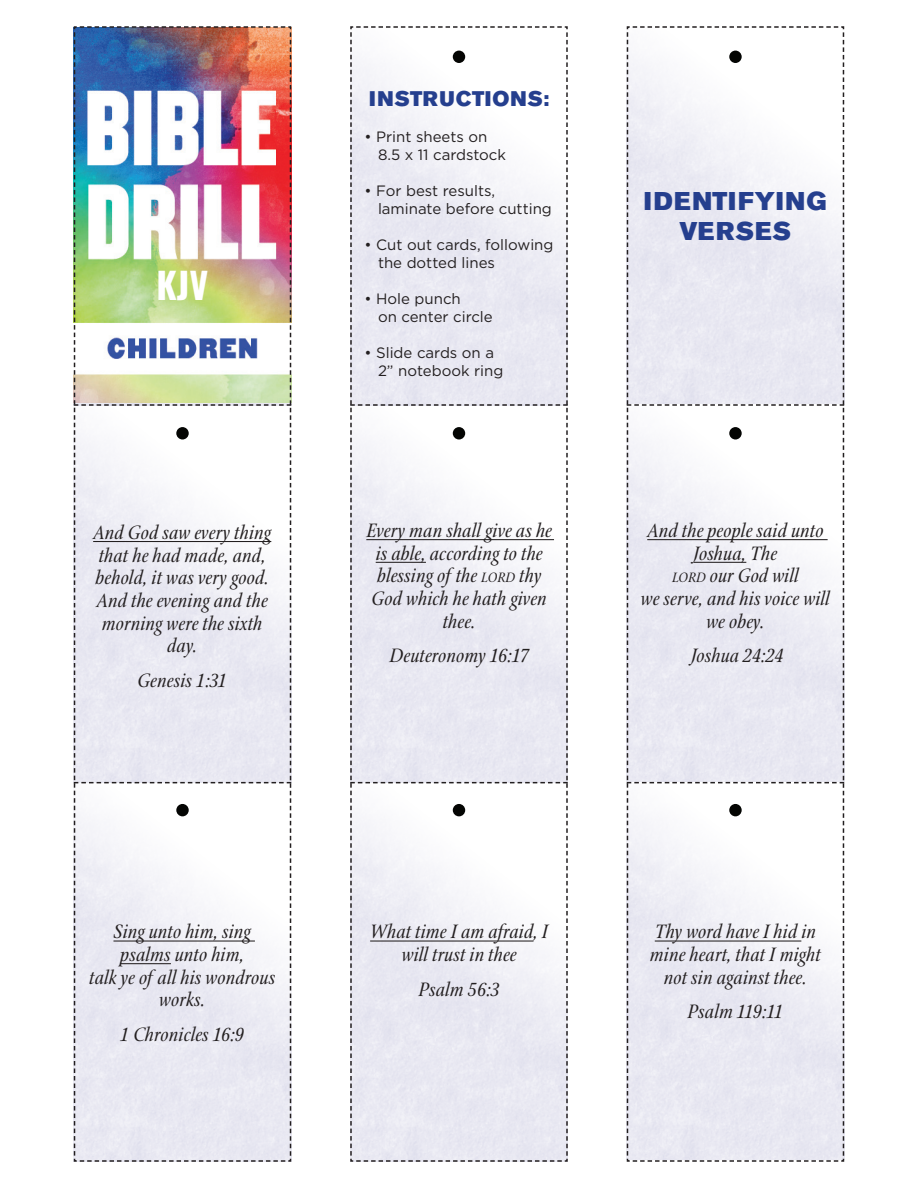
<style>
.page{position:relative;width:918px;height:1188px;background:#fff}
.page>*{position:absolute;margin:0;border:0;box-sizing:border-box;transform-origin:0 0}
.t1{font:700 36px "Oswald";color:#fff}
.t2{font:25.5px/30.6px "Akzidenz Grotesk Std Super";letter-spacing:.045em;color:#253f8e;text-align:center}
.t3{font:italic 21px/22.6px "Stone Print";color:#231f20;text-align:center}
.t4{font:21px "Akzidenz Grotesk Std Super";letter-spacing:.045em;color:#253f8e}
.t5{font:15px/18px "Gotham";color:#231f20}
.s1{font-size:14.7px}
</style>
<div class="page">
<img style="left:74px;top:26px;width:217px;height:1136px">
<svg style="left:350px;top:26px;width:218px;height:1136px"></svg>
<svg style="left:627px;top:26px;width:217px;height:1136px"></svg>
<h1 class="t1" style="left:157px;top:260px;width:53px">KJV</h1>
<p class="t3" style="left:93px;top:521px;width:180px">And God saw every thing that he had made, and, behold, it was very good.<br>And the evening and the morning were the sixth day.</p>
<p class="t3" style="left:137px;top:669px;width:91px">Genesis 1:31</p>
<p class="t4" style="left:369px;top:86px;width:182px">INSTRUCTIONS:</p>
<p class="t5" style="left:378px;top:127px;width:130px;text-indent:-14px">• Print sheets on<br>8.5 x 11 cardstock</p>
<p class="t5" style="left:378px;top:181px;width:175px;text-indent:-14px">• For best results, laminate before cutting</p>
<p class="t5" style="left:378px;top:235px;width:177px;text-indent:-14px">• Cut out cards, following the dotted lines</p>
<p class="t5" style="left:378px;top:289px;width:116px;text-indent:-14px">• Hole punch<br>on center circle</p>
<p class="t5" style="left:378px;top:343px;width:127px;text-indent:-14px">• Slide cards on a<br>2” notebook ring</p>
<p class="t3" style="left:366px;top:519px;width:187px">Every man shall give as he is able, according to the blessing of the <span class="s1">LORD</span> thy<br>God which he hath given thee.</p>
<p class="t3" style="left:389px;top:644px;width:141px">Deuteronomy 16:17</p>
<p class="t2" style="left:644px;top:186px;width:184px">IDENTIFYING<br>VERSES</p>
<p class="t3" style="left:641px;top:519px;width:191px">And the people said unto<br>Joshua, The<br><span class="s1">LORD</span> our God will<br>we serve, and his voice will we obey.</p>
<p class="t3" style="left:691px;top:644px;width:94px">Joshua 24:24</p>
<p class="t3" style="left:89px;top:920px;width:188px">Sing unto him, sing psalms unto him,<br>talk ye of all his wondrous works.</p>
<p class="t3" style="left:120px;top:1023px;width:125px">1 Chronicles 16:9</p>
<p class="t3" style="left:370px;top:920px;width:180px">What time I am afraid, I will trust in thee</p>
<p class="t3" style="left:418px;top:978px;width:83px">Psalm 56:3</p>
<p class="t3" style="left:650px;top:920px;width:173px">Thy word have I hid in mine heart, that I might not sin against thee.</p>
<p class="t3" style="left:688px;top:1000px;width:97px">Psalm 119:11</p>
</div>
